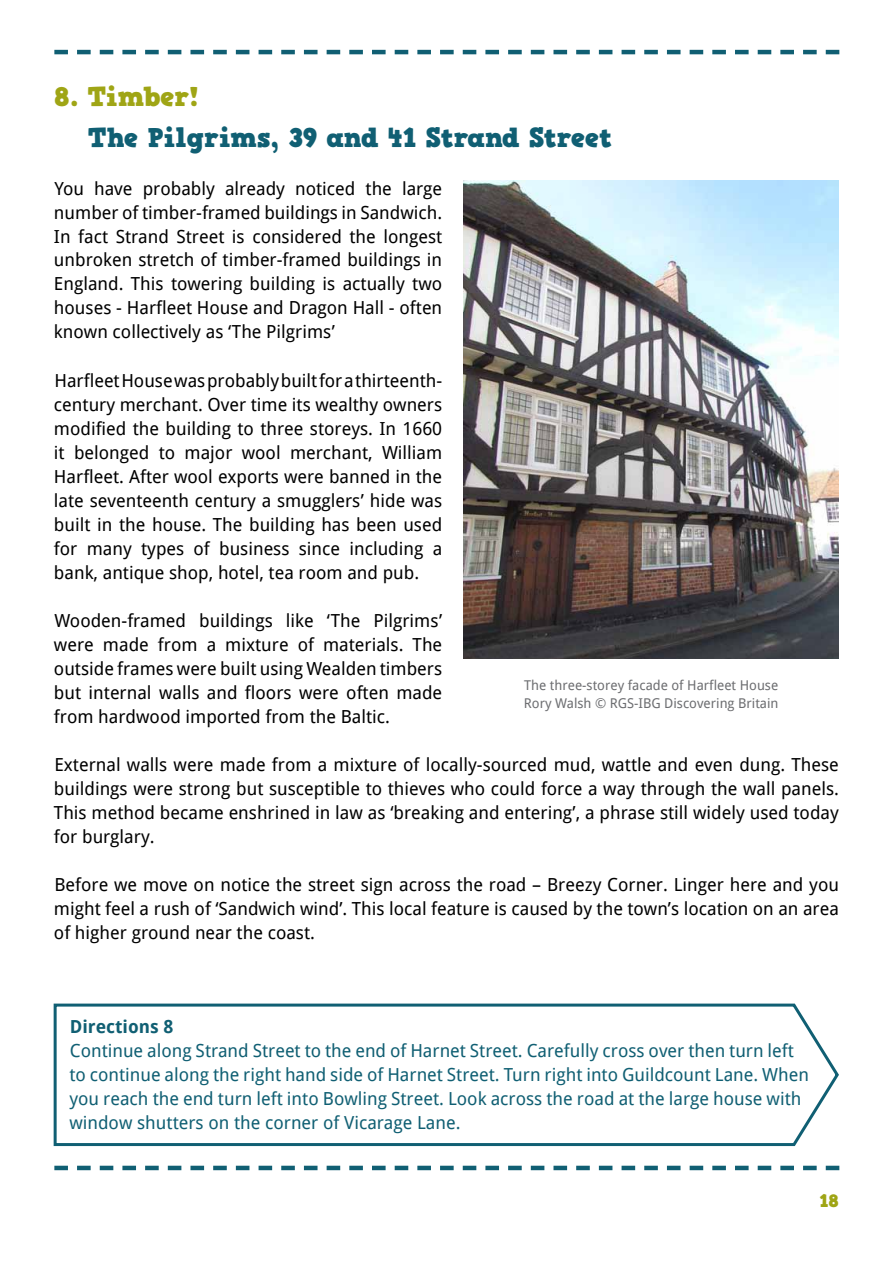
<style>
.page{position:relative;width:893px;height:1263px;background:#fff}
.page>*{position:absolute;margin:0;border:0;box-sizing:border-box;transform-origin:0 0}
.t1{font:27px "HVD Comic Serif Pro";color:#105f73}
.t2{font:27px "HVD Comic Serif Pro";color:#9fa515}
.t3{font:18px/24px "Droid Sans";color:#000;text-align:justify}
.t4{font:18px/24px "Droid Sans";color:#105f73}
.t5{font:700 18px "Droid Sans";color:#105f73}
.t6{font:18px "HVD Comic Serif Pro";color:#9fa515}
.t7{font:13.5px/18px "Droid Sans";color:#6d6e71}
</style>
<div class="page">
<svg style="left:54px;top:50px;width:785px;height:4px"></svg>
<svg style="left:54px;top:1166px;width:785px;height:4px"></svg>
<img style="left:463px;top:181px;width:376px;height:478px">
<svg style="left:53px;top:1003px;width:786px;height:144px"></svg>
<h1 class="t2" style="left:54px;top:76px;width:146px">8. Timber!</h1>
<h1 class="t1" style="left:88px;top:117px;width:526px">The Pilgrims, 39 and 41 Strand Street</h1>
<p class="t3" style="left:54px;top:176px;width:390px">You have probably already noticed the large number of timber-framed buildings in Sandwich.<br>In fact Strand Street is considered the longest unbroken stretch of timber-framed buildings in England. This towering building is actually two houses - Harfleet House and Dragon Hall - often known collectively as ‘The Pilgrims’</p>
<p class="t3" style="left:54px;top:368px;width:390px">Harfleet House was probably built for a thirteenth&shy;century merchant. Over time its wealthy owners modified the building to three storeys. In 1660 it belonged to major wool merchant, William Harfleet. After wool exports were banned in the late seventeenth century a smugglers’ hide was built in the house. The building has been used for many types of business since including a bank, antique shop, hotel, tea room and pub.</p>
<p class="t3" style="left:54px;top:608px;width:390px">Wooden-framed buildings like ‘The Pilgrims’ were made from a mixture of materials. The outside frames were built using Wealden timbers but internal walls and floors were often made from hardwood imported from the Baltic.</p>
<p class="t3" style="left:54px;top:752px;width:786px">External walls were made from a mixture of locally-sourced mud, wattle and even dung. These buildings were strong but susceptible to thieves who could force a way through the wall panels.<br>This method became enshrined in law as ‘breaking and entering’, a phrase still widely used today for burglary.</p>
<p class="t3" style="left:54px;top:872px;width:786px">Before we move on notice the street sign across the road – Breezy Corner. Linger here and you might feel a rush of ‘Sandwich wind’. This local feature is caused by the town’s location on an area of higher ground near the coast.</p>
<p class="t7" style="left:524px;top:676px;width:256px">The three-storey facade of Harfleet House<br>Rory Walsh © RGS-IBG Discovering Britain</p>
<p class="t5" style="left:70px;top:1016px;width:105px">Directions 8</p>
<p class="t4" style="left:69px;top:1039px;width:741px">Continue along Strand Street to the end of Harnet Street. Carefully cross over then turn left to continue along the right hand side of Harnet Street. Turn right into Guildcount Lane. When you reach the end turn left into Bowling Street. Look across the road at the large house with window shutters on the corner of Vicarage Lane.</p>
<p class="t6" style="left:820px;top:1187px;width:21px">18</p>
</div>
